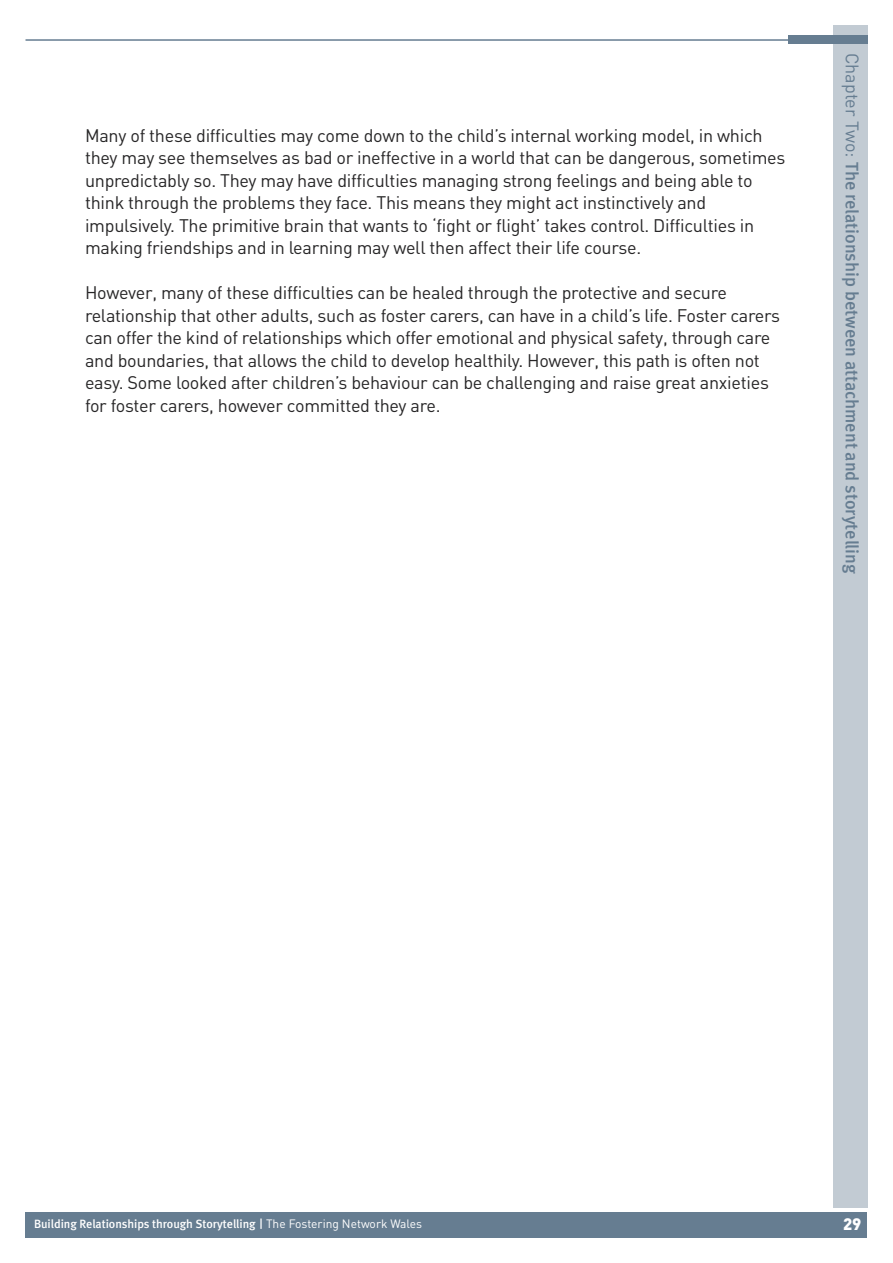
<style>
.page{position:relative;width:893px;height:1263px;background:#fff}
.page>*{position:absolute;margin:0;border:0;box-sizing:border-box;transform-origin:0 0}
.t1{font:18px/22.5px "DIN";letter-spacing:-.015em;color:#272627}
.t2{font:500 18px "Meta";color:#667d91}
.t3{font:900 16.5px "DIN";color:#fff}
.t4{font:500 12px "Meta";color:#fff}
.s1{font-family:"DIN";font-weight:400}
.s2{font-family:"DIN"}
</style>
<div class="page">
<div style="left:26px;top:1212px;width:841px;height:25px;background:#667d91"></div>
<div style="left:833px;top:26px;width:34px;height:1182px;background:#c2cbd3"></div>
<div style="left:788px;top:35px;width:79px;height:9px;background:#667d91"></div>
<hr style="left:26px;top:39px;width:841px;height:2px;background:#667d91">
<p class="t1" style="left:85px;top:124px;width:702px">Many of these difficulties may come down to the child’s internal working model, in which they may see themselves as bad or ineffective in a world that can be dangerous, sometimes unpredictably so. They may have difficulties managing strong feelings and being able to think through the problems they face. This means they might act instinctively and impulsively. The primitive brain that wants to ‘fight or flight’ takes control. Difficulties in making friendships and in learning may well then affect their life course.</p>
<p class="t1" style="left:85px;top:282px;width:696px">However, many of these difficulties can be healed through the protective and secure relationship that other adults, such as foster carers, can have in a child’s life. Foster carers can offer the kind of relationships which offer emotional and physical safety, through care and boundaries, that allows the child to develop healthily. However, this path is often not easy. Some looked after children’s behaviour can be challenging and raise great anxieties for foster carers, however committed they are.</p>
<p class="t2" style="left:859px;top:53px;width:522px;rotate:90deg"><span class="s1">Chapter Two:</span> The relationship between attachment and storytelling</p>
<p class="t4" style="left:34px;top:1219px;width:390px">Building Relationships through Storytelling <span class="s2">|</span> <span class="s1">The Fostering Network Wales</span></p>
<p class="t3" style="left:843px;top:1214px;width:20px">29</p>
</div>
